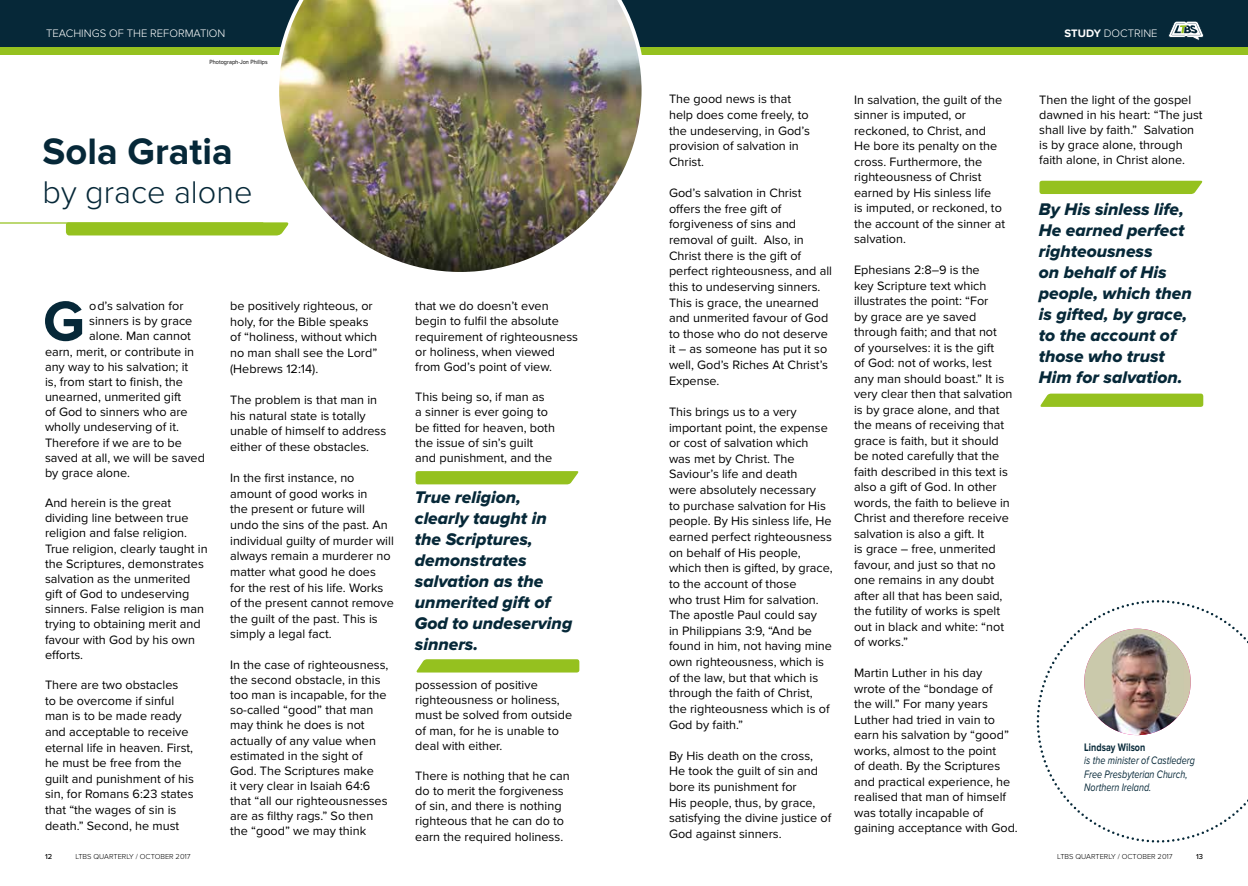
<style>
.page{position:relative;width:1248px;height:886px;background:#fff}
.page>*{position:absolute;margin:0;border:0;box-sizing:border-box;transform-origin:0 0}
.t1{font:700 58px "Proxima Nova";color:#062838}
.t2{font:700 38.12px "Proxima Nova";color:#062838}
.t3{font:300 32.5px "Proxima Nova";color:#062838}
.t4{font:17.5px/21px "Proxima Nova Extrabld It";color:#062838}
.t5{font:12.62px/15.6px "Proxima Nova";color:#000}
.t6{font:italic 11.25px/13.5px "Proxima Nova";color:#062838;scale:.8 1}
.t7{font:300 11.25px "Proxima Nova";color:#fff}
.t8{font:700 11.25px "Proxima Nova";color:#062838;scale:.8 1}
.t9{font:300 7.5px "Proxima Nova";color:#000}
.t10{font:500 7.5px "Proxima Nova";color:#000}
.t11{font:6.25px "Proxima Nova";color:#000;scale:.9 1}
.s1{font-weight:700}
</style>
<div class="page">
<div style="left:0;top:46px;width:1247px;height:8px;background:#95c11f"></div>
<div style="left:0;top:0;width:1247px;height:46px;background:#062838"></div>
<svg style="left:1168px;top:21px;width:35px;height:20px"></svg>
<svg style="left:415px;top:471px;width:164px;height:13px;background:#99c327"></svg>
<svg style="left:416px;top:659px;width:163px;height:13px;background:#99c329"></svg>
<svg style="left:1036px;top:600px;width:212px;height:243px"></svg>
<img style="left:1084px;top:629px;width:106px;height:106px;border-radius:53px">
<div style="left:66px;top:222px;width:209px;height:13px;background:#95c11f"></div>
<hr style="left:0;top:222px;width:263px;height:2px;background:#95c11f">
<img style="left:275px;top:0;width:370px;height:272px">
<div style="left:1039px;top:181px;width:164px;height:13px;background:#95c11f"></div>
<svg style="left:1040px;top:394px;width:163px;height:13px;background:#98c226"></svg>
<p class="t7" style="left:46px;top:27px;width:181px">TEACHINGS OF THE REFORMATION</p>
<p class="t11" style="left:209px;top:59px;width:66px">Photograph-Jon Phillips</p>
<h2 class="t2" style="left:43px;top:130px;width:191px">Sola Gratia</h2>
<h3 class="t3" style="left:43px;top:174px;width:211px">by grace alone</h3>
<h1 class="t1" style="left:43px;top:288px;width:43px">G</h1>
<p class="t5" style="left:89px;top:299px;width:96px">od’s salvation for</p>
<p class="t5" style="left:89px;top:314px;width:105px">sinners is by grace</p>
<p class="t5" style="left:89px;top:329px;width:103px">alone. Man cannot</p>
<p class="t5" style="left:45px;top:344px;width:151px">earn, merit, or contribute in</p>
<p class="t5" style="left:45px;top:359px;width:145px">any way to his salvation; it</p>
<p class="t5" style="left:45px;top:374px;width:139px">is, from start to finish, the</p>
<p class="t5" style="left:45px;top:389px;width:138px">unearned, unmerited gift</p>
<p class="t5" style="left:45px;top:405px;width:144px">of God to sinners who are</p>
<p class="t5" style="left:45px;top:420px;width:136px">wholly undeserving of it.</p>
<p class="t5" style="left:45px;top:435px;width:138px">Therefore if we are to be</p>
<p class="t5" style="left:45px;top:450px;width:161px">saved at all, we will be saved</p>
<p class="t5" style="left:45px;top:465px;width:86px">by grace alone.</p>
<p class="t5" style="left:45px;top:496px;width:164px;line-height:15.1px">And herein is the great dividing line between true religion and false religion.<br>True religion, clearly taught in the Scriptures, demonstrates salvation as the unmerited gift of God to undeserving sinners. False religion is man trying to obtaining merit and favour with God by his own efforts.</p>
<p class="t5" style="left:45px;top:677px;width:150px">There are two obstacles<br>to be overcome if sinful man is to be made ready and acceptable to receive eternal life in heaven. First, he must be free from the guilt and punishment of his sin, for Romans 6:23 states that “the wages of sin is death.” Second, he must</p>
<p class="t5" style="left:230px;top:299px;width:149px">be positively righteous, or holy, for the Bible speaks of “holiness, without which no man shall see the Lord” (Hebrews 12:14).</p>
<p class="t5" style="left:230px;top:392px;width:158px">The problem is that man in his natural state is totally unable of himself to address either of these obstacles.</p>
<p class="t5" style="left:230px;top:470px;width:165px">In the first instance, no amount of good works in<br>the present or future will undo the sins of the past. An individual guilty of murder will always remain a murderer no matter what good he does for the rest of his life. Works of the present cannot remove the guilt of the past. This is simply a legal fact.</p>
<p class="t5" style="left:230px;top:657px;width:160px;line-height:15.1px">In the case of righteousness, the second obstacle, in this too man is incapable, for the so-called “good” that man may think he does is not actually of any value when estimated in the sight of<br>God. The Scriptures make<br>it very clear in Isaiah 64:6 that “all our righteousnesses are as filthy rags.” So then the “good” we may think</p>
<p class="t5" style="left:415px;top:299px;width:164px;line-height:15.1px">that we do doesn’t even begin to fulfil the absolute requirement of righteousness or holiness, when viewed from God’s point of view.</p>
<p class="t5" style="left:415px;top:390px;width:141px;line-height:15.1px">This being so, if man as<br>a sinner is ever going to be fitted for heaven, both the issue of sin’s guilt and punishment, and the</p>
<h3 class="t4" style="left:415px;top:488px;width:159px">True religion, clearly taught in the Scriptures, demonstrates salvation as the unmerited gift of<br>God to undeserving sinners.</h3>
<p class="t5" style="left:415px;top:678px;width:158px;line-height:15.1px">possession of positive righteousness or holiness, must be solved from outside of man, for he is unable to deal with either.</p>
<p class="t5" style="left:415px;top:769px;width:156px;line-height:15.1px">There is nothing that he can do to merit the forgiveness of sin, and there is nothing righteous that he can do to earn the required holiness.</p>
<p class="t7" style="left:1064px;top:27px;width:94px"><span class="s1">STUDY</span> DOCTRINE</p>
<p class="t5" style="left:669px;top:92px;width:142px">The good news is that help does come freely, to the undeserving, in God’s provision of salvation in<br>Christ.</p>
<p class="t5" style="left:669px;top:185px;width:164px">God’s salvation in Christ offers the free gift of forgiveness of sins and removal of guilt. Also, in<br>Christ there is the gift of perfect righteousness, and all this to undeserving sinners.<br>This is grace, the unearned and unmerited favour of God to those who do not deserve it – as someone has put it so well, God’s Riches At Christ’s<br>Expense.</p>
<p class="t5" style="left:669px;top:404px;width:165px">This brings us to a very important point, the expense or cost of salvation which was met by Christ. The<br>Saviour’s life and death<br>were absolutely necessary<br>to purchase salvation for His people. By His sinless life, He earned perfect righteousness on behalf of His people, which then is gifted, by grace, to the account of those<br>who trust Him for salvation.<br>The apostle Paul could say<br>in Philippians 3:9, “And be found in him, not having mine own righteousness, which is of the law, but that which is through the faith of Christ, the righteousness which is of<br>God by faith.”</p>
<p class="t5" style="left:669px;top:748px;width:164px">By His death on the cross,<br>He took the guilt of sin and bore its punishment for<br>His people, thus, by grace, satisfying the divine justice of<br>God against sinners.</p>
<p class="t5" style="left:854px;top:92px;width:152px">In salvation, the guilt of the sinner is imputed, or reckoned, to Christ, and<br>He bore its penalty on the cross. Furthermore, the righteousness of Christ earned by His sinless life<br>is imputed, or reckoned, to the account of the sinner at salvation.</p>
<p class="t5" style="left:854px;top:262px;width:160px">Ephesians 2:8–9 is the<br>key Scripture text which illustrates the point: “For<br>by grace are ye saved through faith; and that not<br>of yourselves: it is the gift<br>of God: not of works, lest any man should boast.” It is very clear then that salvation is by grace alone, and that the means of receiving that grace is faith, but it should be noted carefully that the faith described in this text is also a gift of God. In other words, the faith to believe in<br>Christ and therefore receive salvation is also a gift. It<br>is grace – free, unmerited favour, and just so that no one remains in any doubt after all that has been said, the futility of works is spelt out in black and white: “not of works.”</p>
<p class="t5" style="left:854px;top:666px;width:165px">Martin Luther in his day<br>wrote of the “bondage of<br>the will.” For many years<br>Luther had tried in vain to earn his salvation by “good” works, almost to the point<br>of death. By the Scriptures and practical experience, he realised that man of himself was totally incapable of gaining acceptance with God.</p>
<p class="t5" style="left:1039px;top:92px;width:165px;line-height:15.1px">Then the light of the gospel dawned in his heart: “The just shall live by faith.” Salvation is by grace alone, through faith alone, in Christ alone.</p>
<h3 class="t4" style="left:1038px;top:200px;width:154px">By His sinless life,<br>He earned perfect righteousness<br>on behalf of His people, which then is gifted, by grace, to the account of those who trust<br>Him for salvation.</h3>
<p class="t8" style="left:1084px;top:740px;width:78px">Lindsay Wilson</p>
<p class="t6" style="left:1084px;top:754px;width:140px">is the minister of Castlederg<br>Free Presbyterian Church,<br>Northern Ireland.</p>
<p class="t10" style="left:45px;top:852px;width:9px">12</p>
<p class="t9" style="left:75px;top:852px;width:117px">LTBS QUARTERLY / OCTOBER 2017</p>
<p class="t9" style="left:1057px;top:852px;width:117px">LTBS QUARTERLY / OCTOBER 2017</p>
<p class="t10" style="left:1195px;top:852px;width:8px">13</p>
</div>
